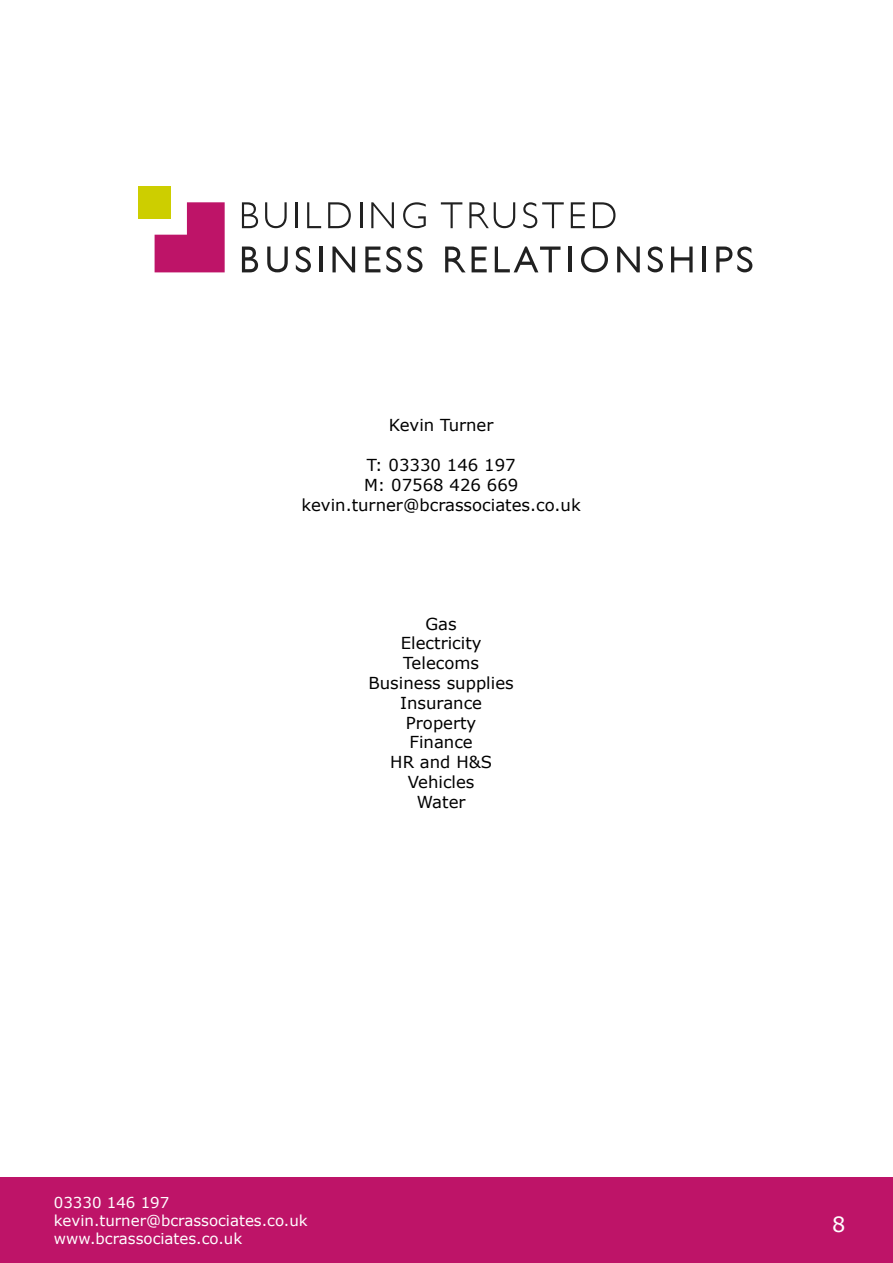
<style>
.page{position:relative;width:893px;height:1263px;background:#fff}
.page>*{position:absolute;margin:0;border:0;box-sizing:border-box;transform-origin:0 0}
.t1{font:21px "Verdana";color:#fff}
.t2{font:16.5px/19.8px "Verdana";color:#000;text-align:center}
.t3{font:15px/18px "Verdana";color:#fff}
</style>
<div class="page">
<div style="left:0;top:1177px;width:893px;height:86px;background:#be1468"></div>
<svg style="left:242px;top:247px;width:16px;height:25px"></svg>
<svg style="left:267px;top:247px;width:21px;height:25px"></svg>
<svg style="left:296px;top:247px;width:15px;height:25px"></svg>
<hr style="left:319px;top:247px;width:3px;height:25px;background:#212121">
<svg style="left:332px;top:247px;width:23px;height:25px"></svg>
<svg style="left:365px;top:247px;width:15px;height:25px"></svg>
<svg style="left:386px;top:247px;width:15px;height:25px"></svg>
<svg style="left:407px;top:247px;width:15px;height:25px"></svg>
<svg style="left:445px;top:247px;width:21px;height:25px"></svg>
<svg style="left:472px;top:247px;width:15px;height:25px"></svg>
<svg style="left:495px;top:247px;width:65px;height:25px"></svg>
<hr style="left:569px;top:247px;width:3px;height:25px;background:#212121">
<svg style="left:581px;top:247px;width:27px;height:25px"></svg>
<svg style="left:617px;top:247px;width:23px;height:25px"></svg>
<svg style="left:648px;top:247px;width:15px;height:25px"></svg>
<svg style="left:671px;top:247px;width:22px;height:25px"></svg>
<hr style="left:703px;top:247px;width:3px;height:25px;background:#212121">
<svg style="left:716px;top:247px;width:36px;height:25px"></svg>
<svg style="left:242px;top:202px;width:16px;height:26px"></svg>
<svg style="left:265px;top:202px;width:22px;height:26px"></svg>
<hr style="left:296px;top:202px;width:2px;height:26px;background:#212121">
<svg style="left:307px;top:202px;width:14px;height:26px"></svg>
<svg style="left:328px;top:202px;width:23px;height:26px"></svg>
<hr style="left:360px;top:202px;width:2px;height:26px;background:#212121">
<svg style="left:371px;top:202px;width:23px;height:26px"></svg>
<svg style="left:403px;top:202px;width:23px;height:26px"></svg>
<svg style="left:441px;top:202px;width:21px;height:26px"></svg>
<svg style="left:469px;top:202px;width:46px;height:26px"></svg>
<svg style="left:523px;top:202px;width:41px;height:26px"></svg>
<svg style="left:571px;top:202px;width:14px;height:26px"></svg>
<svg style="left:593px;top:202px;width:22px;height:26px"></svg>
<div style="left:138px;top:186px;width:33px;height:32px;background:#cdce00"></div>
<svg style="left:155px;top:202px;width:70px;height:70px"></svg>
<p class="t2" style="left:389px;top:415px;width:106px">Kevin Turner</p>
<p class="t2" style="left:301px;top:455px;width:281px">T: 03330 146 197<br>M: 07568 426 669 kevin.turner@bcrassociates.co.uk</p>
<p class="t2" style="left:369px;top:613px;width:147px">Gas<br>Electricity<br>Telecoms<br>Business supplies<br>Insurance<br>Property<br>Finance<br>HR and H&amp;S<br>Vehicles<br>Water</p>
<p class="t3" style="left:54px;top:1193px;width:255px">03330 146 197 kevin.turner@bcrassociates.co.uk www.bcrassociates.co.uk</p>
<p class="t1" style="left:832px;top:1210px;width:15px">8</p>
</div>
